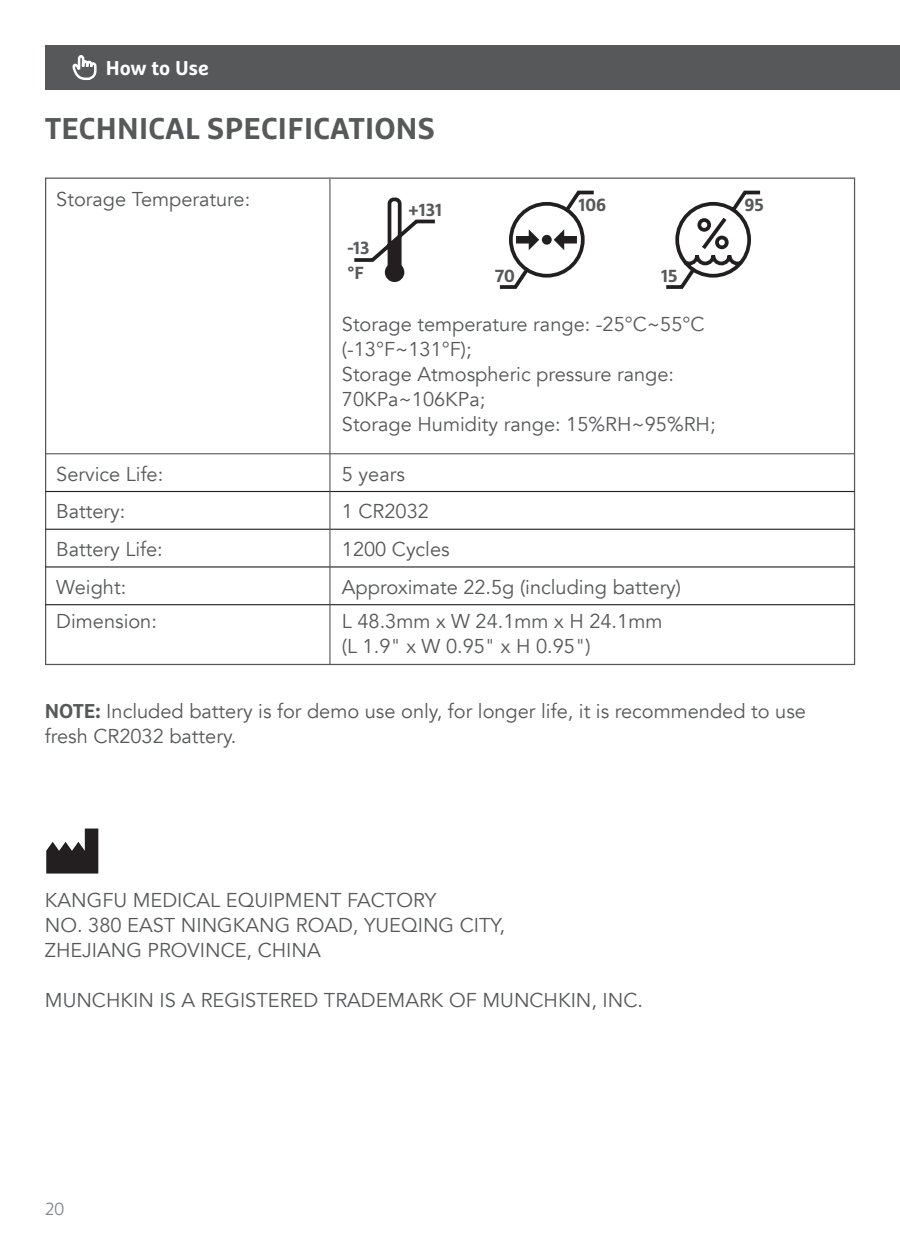
<style>
.page{position:relative;width:900px;height:1260px;background:#fff}
.page>*{position:absolute;margin:0;border:0;box-sizing:border-box;transform-origin:0 0}
.Content__Title_V2{font:700 30px "Marselis OT";letter-spacing:.01em;color:#57585a}
.t1{font:20px/25px "Avenir";color:#57585a}
.t2{font:700 20px "Marselis OT";color:#fff}
.t3{font:700 17.5px "Marselis OT";color:#57585a}
.t4{font:300 17.5px "Marselis OT";color:#828487}
.s1{font-family:"Marselis OT";font-weight:700}
</style>
<div class="page">
<div style="left:45px;top:45px;width:855px;height:45px;background:#57585a"></div>
<svg style="left:72px;top:55px;width:25px;height:25px"></svg>
<hr style="left:45px;top:491px;width:810px;height:1px;background:#231f20">
<hr style="left:45px;top:529px;width:810px;height:1px;background:#231f20">
<hr style="left:45px;top:566px;width:810px;height:2px;background:#231f20">
<hr style="left:45px;top:604px;width:810px;height:1px;background:#231f20">
<hr style="left:329px;top:179px;width:1px;height:485px;background:#57585a">
<hr style="left:45px;top:453px;width:810px;height:1px;background:#57585a">
<svg style="left:499px;top:190px;width:95px;height:99px"></svg>
<svg style="left:666px;top:190px;width:95px;height:99px"></svg>
<svg style="left:354px;top:197px;width:81px;height:85px"></svg>
<svg style="left:46px;top:829px;width:52px;height:45px"></svg>
<p class="t2" style="left:111px;top:54px;width:159px">Customer Service</p>
<p class="t2" style="left:106px;top:56px;width:105px">How to Use</p>
<p class="Content__Title_V2" style="left:45px;top:109px;width:392px">TECHNICAL SPECIFICATIONS</p>
<p class="t1" style="left:56px;top:187px;width:196px">Storage Temperature:</p>
<p class="t3" style="left:347px;top:237px;width:24px">-13</p>
<p class="t3" style="left:347px;top:262px;width:18px">°F</p>
<p class="t3" style="left:408px;top:198px;width:36px">+131</p>
<p class="t3" style="left:495px;top:265px;width:21px">70</p>
<p class="t3" style="left:579px;top:194px;width:29px">106</p>
<p class="t3" style="left:661px;top:265px;width:18px">15</p>
<p class="t1" style="left:56px;top:462px;width:109px">Service Life:</p>
<p class="t1" style="left:56px;top:499px;width:71px">Battery:</p>
<p class="t1" style="left:56px;top:537px;width:108px">Battery Life:</p>
<p class="t1" style="left:56px;top:575px;width:71px">Weight:</p>
<p class="t1" style="left:56px;top:608px;width:102px">Dimension:</p>
<p class="t1" style="left:342px;top:312px;width:375px">Storage temperature range: -25°C~55°C (-13°F~131°F);<br>Storage Atmospheric pressure range:<br>70KPa~106KPa;<br>Storage Humidity range: 15%RH~95%RH;</p>
<p class="t1" style="left:342px;top:462px;width:64px">5 years</p>
<p class="t1" style="left:342px;top:499px;width:89px">1 CR2032</p>
<p class="t1" style="left:342px;top:537px;width:109px">1200 Cycles</p>
<p class="t1" style="left:342px;top:575px;width:341px">Approximate 22.5g (including battery)</p>
<p class="t1" style="left:342px;top:608px;width:322px">L 48.3mm x W 24.1mm x H 24.1mm</p>
<p class="t1" style="left:342px;top:633px;width:250px">(L 1.9" x W 0.95" x H 0.95")</p>
<p class="t3" style="left:745px;top:194px;width:21px">95</p>
<p class="t1" style="left:45px;top:699px;width:763px"><span class="s1">NOTE:</span> Included battery is for demo use only, for longer life, it is recommended to use fresh CR2032 battery.</p>
<p class="t1" style="left:45px;top:888px;width:393px">KANGFU MEDICAL EQUIPMENT FACTORY</p>
<p class="t1" style="left:45px;top:913px;width:462px">NO. 380 EAST NINGKANG ROAD, YUEQING CITY,</p>
<p class="t1" style="left:45px;top:938px;width:277px">ZHEJIANG PROVINCE, CHINA</p>
<p class="t1" style="left:45px;top:988px;width:600px">MUNCHKIN IS A REGISTERED TRADEMARK OF MUNCHKIN, INC.</p>
<p class="t4" style="left:45px;top:1198px;width:21px">20</p>
</div>
